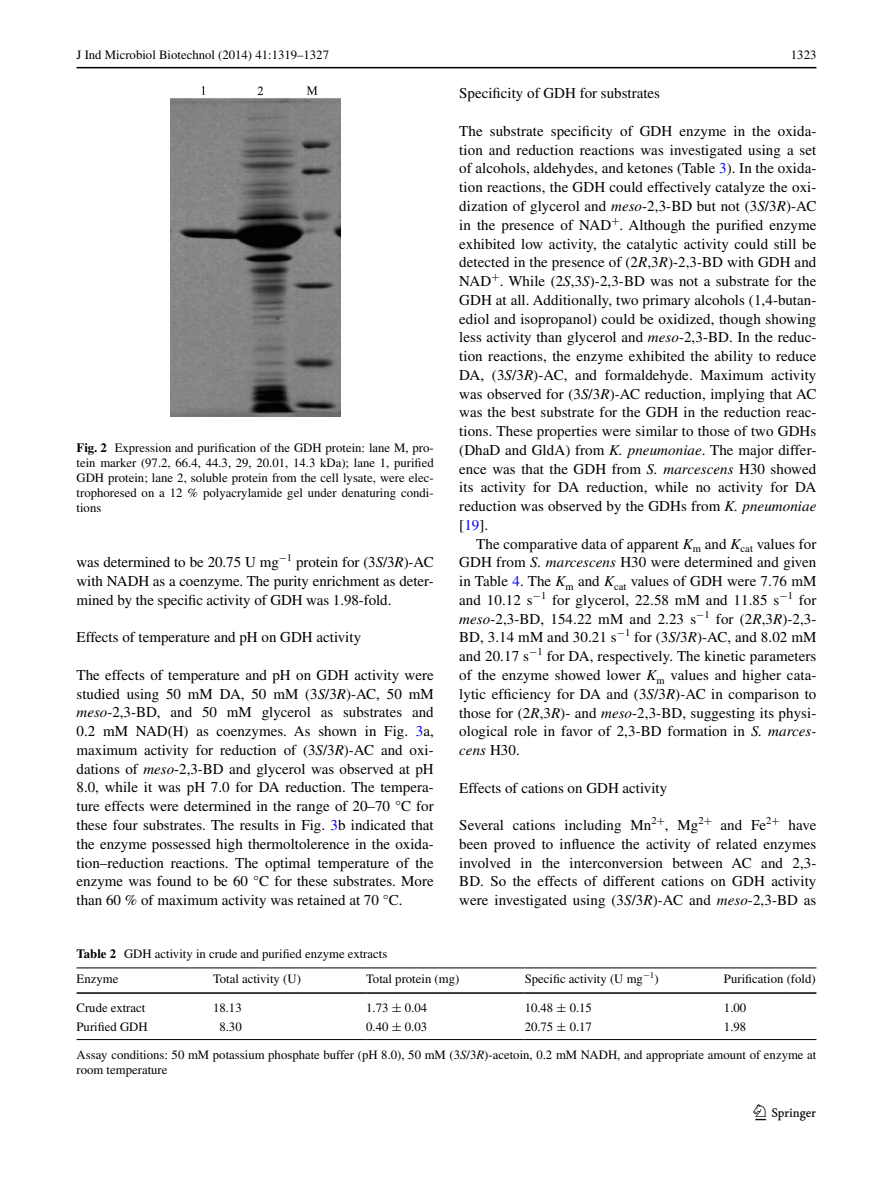
<style>
.page{position:relative;width:893px;height:1187px;background:#fff}
.page>*{position:absolute;margin:0;border:0;box-sizing:border-box;transform-origin:0 0}
.t1{font:22.5px "Springnew";color:#000}
.t2{font:15px/18.8px "Times";letter-spacing:.005em;color:#000;text-align:justify}
.t3{font:12.75px/15px "Times";color:#000;text-align:justify}
.s1{font-weight:700}
.s2{font-style:italic}
.s3{color:#00f}
.s4{font-family:"MTSY"}
</style>
<div class="page">
<hr style="left:77px;top:67px;width:739px;height:1px;background:#000">
<img style="left:170px;top:87px;width:170px;height:330px">
<hr style="left:77px;top:967px;width:136px;height:1px;background:#000">
<hr style="left:77px;top:992px;width:136px;height:1px;background:#000">
<hr style="left:213px;top:967px;width:153px;height:1px;background:#000">
<hr style="left:213px;top:992px;width:153px;height:1px;background:#000">
<hr style="left:366px;top:967px;width:159px;height:1px;background:#000">
<hr style="left:366px;top:992px;width:159px;height:1px;background:#000">
<hr style="left:525px;top:967px;width:199px;height:1px;background:#000">
<hr style="left:525px;top:992px;width:199px;height:1px;background:#000">
<hr style="left:724px;top:967px;width:92px;height:1px;background:#000">
<hr style="left:724px;top:992px;width:92px;height:1px;background:#000">
<hr style="left:77px;top:1039px;width:136px;height:1px;background:#000">
<hr style="left:213px;top:1039px;width:153px;height:1px;background:#000">
<hr style="left:366px;top:1039px;width:159px;height:1px;background:#000">
<hr style="left:525px;top:1039px;width:199px;height:1px;background:#000">
<hr style="left:724px;top:1039px;width:92px;height:1px;background:#000">
<p class="t3" style="left:77px;top:48px;width:254px">J Ind Microbiol Biotechnol (2014) 41:1319–1327</p>
<p class="t3" style="left:791px;top:48px;width:27px">1323</p>
<p class="t3" style="left:77px;top:440px;width:359px"><span class="s1">Fig. 2</span> Expression and purification of the GDH protein: lane M, pro&shy;tein marker (97.2, 66.4, 44.3, 29, 20.01, 14.3 kDa); lane 1, purified GDH protein; lane 2, soluble protein from the cell lysate, were elec&shy;trophoresed on a 12 % polyacrylamide gel under denaturing condi&shy;tions</p>
<p class="t2" style="left:77px;top:553px;width:359px;text-align:left">was determined to be 20.75 U mg<sup>−</sup><sup>1</sup> protein for (3<span class="s2">S</span>/3<span class="s2">R</span>)-AC with NADH as a coenzyme. The purity enrichment as deter&shy;mined by the specific activity of GDH was 1.98-fold.</p>
<p class="t2" style="left:77px;top:628px;width:286px">Effects of temperature and pH on GDH activity</p>
<p class="t2" style="left:77px;top:665px;width:359px">The effects of temperature and pH on GDH activity were studied using 50 mM DA, 50 mM (3<span class="s2">S</span>/3<span class="s2">R</span>)-AC , 50 mM <span class="s2">meso</span>-2,3-BD, and 50 mM glycerol as substrates and 0.2 mM NAD(H) as coenzymes. As shown in Fig. <span class="s3">3</span>a, maximum activity for reduction of (3<span class="s2">S</span>/3<span class="s2">R</span>)-AC and oxi&shy;dations of <span class="s2">meso</span>-2,3-BD and glycerol was observed at pH 8.0, while it was pH 7.0 for DA reduction. The tempera&shy;ture effects were determined in the range of 20–70 °C for these four substrates. The results in Fig. <span class="s3">3</span>b indicated that the enzyme possessed high thermoltolerence in the oxida&shy;tion–reduction reactions. The optimal temperature of the enzyme was found to be 60 °C for these substrates. More than 60 % of maximum activity was retained at 70 °C.</p>
<p class="t3" style="left:77px;top:946px;width:312px"><span class="s1">Table 2</span> GDH activity in crude and purified enzyme extracts</p>
<p class="t2" style="left:459px;top:84px;width:202px">Specificity of GDH for substrates</p>
<p class="t2" style="left:459px;top:121px;width:359px;text-align:left">The substrate specificity of GDH enzyme in the oxida&shy;tion and reduction reactions was investigated using a set of alcohols, aldehydes, and ketones (Table <span class="s3">3</span>). In the oxida&shy;tion reactions, the GDH could effectively catalyze the oxi&shy;dization of glycerol and <span class="s2">meso</span>-2,3-BD but not (3<span class="s2">S</span>/3<span class="s2">R</span>)-AC in the presence of NAD<sup>+</sup>. Although the purified enzyme exhibited low activity, the catalytic activity could still be detected in the presence of (2<span class="s2">R</span>,3<span class="s2">R</span>)-2,3-BD with GDH and NAD<sup>+</sup>. While (2<span class="s2">S</span>,3<span class="s2">S</span>)-2,3-BD was not a substrate for the GDH at all. Additionally, two primary alcohols (1,4-butan&shy;ediol and isopropanol) could be oxidized, though showing less activity than glycerol and <span class="s2">meso</span>-2,3-BD. In the reduc&shy;tion reactions, the enzyme exhibited the ability to reduce DA, (3<span class="s2">S</span>/3<span class="s2">R</span>)-AC , and formaldehyde. Maximum activity was observed for (3<span class="s2">S</span>/3<span class="s2">R</span>)-AC reduction, implying that AC was the best substrate for the GDH in the reduction reac&shy;tions. These properties were similar to those of two GDHs (DhaD and GldA) from <span class="s2">K. pneumoniae</span>. The major differ&shy;ence was that the GDH from <span class="s2">S. marcescens</span> H30 showed its activity for DA reduction, while no activity for DA reduction was observed by the GDHs from <span class="s2">K. pneumoniae </span>[<span class="s3">19</span>].</p>
<p class="t2" style="left:459px;top:534px;width:359px;text-indent:17px">The comparative data of apparent <span class="s2">K</span><sub>m</sub> and <span class="s2">K</span><sub>cat</sub> values for GDH from <span class="s2">S. marcescens</span> H30 were determined and given in Table <span class="s3">4</span>. The <span class="s2">K</span><sub>m</sub> and <span class="s2">K</span><sub>cat</sub> values of GDH were 7.76 mM and 10.12 s<sup>−</sup><sup>1</sup> for glycerol, 22.58 mM and 11.85 s<sup>−</sup><sup>1</sup> for <span class="s2">meso</span>-2,3-BD, 154.22 mM and 2.23 s<sup>−</sup><sup>1</sup> for (2<span class="s2">R</span>,3<span class="s2">R</span>)-2,3- BD, 3.14 mM and 30.21 s<sup>−</sup><sup>1</sup> for (3<span class="s2">S</span>/3<span class="s2">R</span>)-AC, and 8.02 mM and 20.17 s<sup>−</sup><sup>1</sup> for DA, respectively. The kinetic parameters of the enzyme showed lower <span class="s2">K</span><sub>m</sub> values and higher cata&shy;lytic efficiency for DA and (3<span class="s2">S</span>/3<span class="s2">R</span>)-AC in comparison to those for (2<span class="s2">R</span>,3<span class="s2">R</span>)- and <span class="s2">meso</span>-2,3-BD, suggesting its physi&shy;ological role in favor of 2,3-BD formation in <span class="s2">S. marces&shy;cens</span> H30.</p>
<p class="t2" style="left:459px;top:778px;width:209px">Effects of cations on GDH activity</p>
<p class="t2" style="left:459px;top:815px;width:359px">Several cations including Mn<sup>2</sup><sup>+</sup>, Mg<sup>2</sup><sup>+</sup> and Fe<sup>2</sup><sup>+</sup> have been proved to influence the activity of related enzymes involved in the interconversion between AC</p>
<p class="t2" style="left:459px;top:853px;width:359px;text-indent:302px">and 2,3- BD. So the effects of different cations on GDH activity were investigated using (3<span class="s2">S</span>/3<span class="s2">R</span>)-AC and <span class="s2">meso</span>-2,3-BD as</p>
<p class="t3" style="left:77px;top:971px;width:43px">Enzyme</p>
<p class="t3" style="left:213px;top:971px;width:89px">Total activity (U)</p>
<p class="t3" style="left:366px;top:971px;width:95px">Total protein (mg)</p>
<p class="t3" style="left:525px;top:971px;width:135px">Specific activity (U mg<sup>−</sup><sup>1</sup>)</p>
<p class="t3" style="left:724px;top:971px;width:93px">Purification (fold)</p>
<p class="t3" style="left:77px;top:999px;width:70px">Crude extract</p>
<p class="t3" style="left:213px;top:999px;width:30px">18.13</p>
<p class="t3" style="left:366px;top:999px;width:62px">1.73 <span class="s4">±</span> 0.04</p>
<p class="t3" style="left:525px;top:999px;width:69px">10.48 <span class="s4">±</span> 0.15</p>
<p class="t3" style="left:724px;top:999px;width:24px">1.00</p>
<p class="t3" style="left:77px;top:1019px;width:73px">Purified GDH</p>
<p class="t3" style="left:219px;top:1019px;width:24px">8.30</p>
<p class="t3" style="left:366px;top:1019px;width:62px">0.40 <span class="s4">±</span> 0.03</p>
<p class="t3" style="left:525px;top:1019px;width:69px">20.75 <span class="s4">±</span> 0.17</p>
<p class="t3" style="left:724px;top:1019px;width:24px">1.98</p>
<p class="t3" style="left:77px;top:1047px;width:741px">Assay conditions: 50 mM potassium phosphate buffer (pH 8.0), 50 mM (3<span class="s2">S</span>/3<span class="s2">R</span>)-acetoin, 0.2 mM NADH, and appropriate amount of enzyme at room temperature</p>
<h1 class="t1" style="left:755px;top:1104px;width:62px">1 3</h1>
</div>
